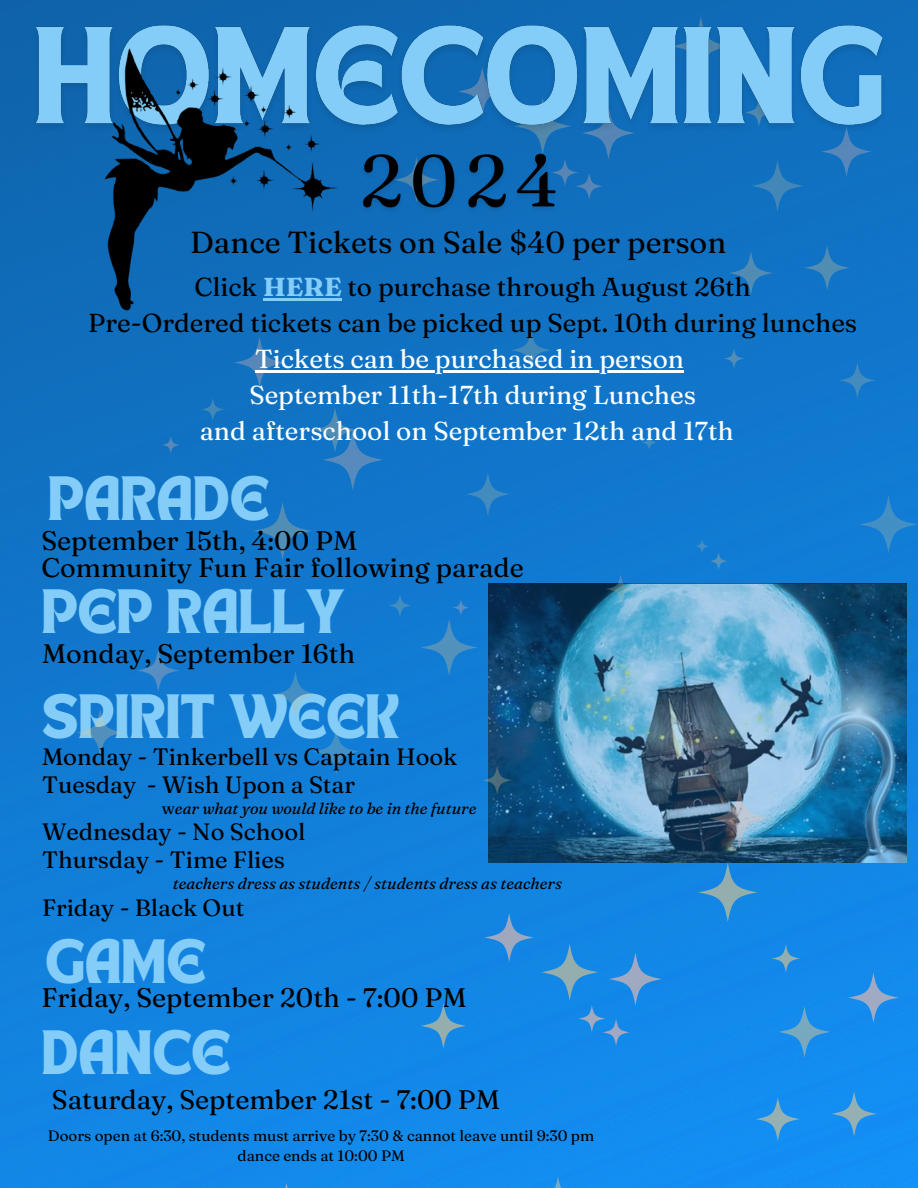
<style>
.page{position:relative;width:918px;height:1188px;background:#fff}
.page>*{position:absolute;margin:0;border:0;box-sizing:border-box;transform-origin:0 0}
.t1{font:45.3px "TANHEADLINE";color:#83cdf8}
.t2{font:30.3px "Fraunces 9 pt";color:#000}
.t3{font:26.85px/26.4px "Fraunces 9 pt";color:#000}
.t4{font:25.95px/36px "Fraunces 9 pt";color:#fcffff;text-align:center}
.t5{font:25.95px/36px "Fraunces 9 pt";color:#000;text-align:center}
.t6{font:23.7px "Fraunces 9 pt";color:#000}
.t7{font:italic 16.05px "Fraunces 9 pt";color:#000}
.t8{font:15.15px "Fraunces 9 pt";color:#000}
.s1{font-weight:700;color:#83cdf8}
.s2{font-style:normal}
</style>
<div class="page">
<img style="left:0;top:0;width:918px;height:1188px">
<img style="left:488px;top:583px;width:419px;height:279px">
<svg style="left:804px;top:245px;width:46px;height:46px;background:#2079c1"></svg>
<svg style="left:421px;top:619px;width:57px;height:57px;background:#2281cc"></svg>
<svg style="left:312px;top:407px;width:46px;height:46px"></svg>
<img style="left:708px;top:787px;width:63px;height:63px;border-radius:50%">
<svg style="left:551px;top:159px;width:28px;height:27px"></svg>
<svg style="left:710px;top:552px;width:18px;height:18px"></svg>
<svg style="left:576px;top:173px;width:27px;height:27px"></svg>
<svg style="left:137px;top:649px;width:43px;height:43px"></svg>
<svg style="left:76px;top:709px;width:48px;height:48px;background:#227fcb"></svg>
<svg style="left:162px;top:436px;width:18px;height:18px"></svg>
<svg style="left:313px;top:728px;width:47px;height:47px;background:#1e81d1"></svg>
<svg style="left:859px;top:495px;width:59px;height:59px;background:#1e81d0"></svg>
<svg style="left:724px;top:348px;width:20px;height:21px"></svg>
<svg style="left:511px;top:330px;width:40px;height:40px"></svg>
<svg style="left:606px;top:574px;width:30px;height:30px"></svg>
<svg style="left:641px;top:435px;width:16px;height:15px"></svg>
<svg style="left:821px;top:126px;width:51px;height:51px"></svg>
<svg style="left:695px;top:539px;width:14px;height:14px"></svg>
<svg style="left:482px;top:765px;width:30px;height:30px"></svg>
<svg style="left:201px;top:398px;width:23px;height:23px"></svg>
<svg style="left:452px;top:599px;width:17px;height:17px"></svg>
<svg style="left:582px;top:106px;width:53px;height:54px"></svg>
<svg style="left:322px;top:429px;width:61px;height:61px;background:#257bc3"></svg>
<svg style="left:271px;top:671px;width:48px;height:48px;background:#1e80ce"></svg>
<svg style="left:752px;top:160px;width:52px;height:52px;background:#1d76be"></svg>
<svg style="left:388px;top:594px;width:24px;height:23px"></svg>
<svg style="left:839px;top:362px;width:37px;height:37px"></svg>
<svg style="left:234px;top:337px;width:52px;height:52px"></svg>
<svg style="left:729px;top:251px;width:44px;height:44px;background:#2179bf"></svg>
<svg style="left:466px;top:472px;width:44px;height:44px;background:#1e7bc7"></svg>
<svg style="left:253px;top:502px;width:59px;height:58px;background:#217bc4"></svg>
<hr style="left:255px;top:370px;width:429px;height:3px;background:#fcffff">
<img style="left:23px;top:18px;width:871px;height:137px">
<img style="left:403px;top:136px;width:163px;height:90px">
<img style="left:27px;top:0;width:376px;height:376px">
<svg style="left:831px;top:1091px;width:46px;height:46px;background:#3496e1"></svg>
<svg style="left:578px;top:1005px;width:27px;height:27px"></svg>
<svg style="left:484px;top:913px;width:50px;height:49px;background:#378dd9"></svg>
<svg style="left:602px;top:1019px;width:28px;height:27px"></svg>
<svg style="left:772px;top:944px;width:28px;height:29px"></svg>
<svg style="left:538px;top:1176px;width:40px;height:12px"></svg>
<svg style="left:848px;top:972px;width:51px;height:51px;background:#3793e1"></svg>
<svg style="left:698px;top:862px;width:60px;height:60px;background:#3490d5"></svg>
<svg style="left:421px;top:1003px;width:45px;height:46px;background:#3491d7"></svg>
<svg style="left:541px;top:944px;width:57px;height:57px;background:#3491d6"></svg>
<svg style="left:609px;top:952px;width:53px;height:54px;background:#3790dd"></svg>
<svg style="left:778px;top:1006px;width:52px;height:52px;background:#2d93e1"></svg>
<svg style="left:261px;top:1183px;width:51px;height:5px"></svg>
<svg style="left:756px;top:1097px;width:44px;height:44px;background:#3596e0"></svg>
<h3 class="t2" style="left:190px;top:224px;width:538px">Dance Tickets on Sale $40 per person</h3>
<p class="t5" style="left:88px;top:269px;width:771px">Click <span class="s1">HERE</span> to purchase through August 26th<br>Pre-Ordered tickets can be picked up Sept. 10th during lunches</p>
<p class="t4" style="left:200px;top:341px;width:536px">Tickets can be purchased in person<br>September 11th-17th during Lunches<br>and afterschool on September 12th and 17th</p>
<p class="t1" style="left:48px;top:474px;width:222px">PARADE</p>
<h5 class="t3" style="left:41px;top:527px;width:484px">September 15th, 4:00 PM<br>Community Fun Fair following parade</h5>
<p class="t1" style="left:41px;top:586px;width:305px">PEP RALLY</p>
<p class="t3" style="left:42px;top:640px;width:315px">Monday, September 16th</p>
<h4 class="t1" style="left:42px;top:691px;width:359px">SPIRIT WEEK</h4>
<h3 class="t6" style="left:42px;top:741px;width:417px">Monday - Tinkerbell vs Captain Hook</h3>
<h5 class="t6" style="left:42px;top:770px;width:315px">Tuesday - Wish Upon a Star</h5>
<h3 class="t7" style="left:162px;top:798px;width:316px"><span class="s2">w</span>ear what you would like to be in the future</h3>
<p class="t6" style="left:42px;top:817px;width:265px">Wednesday - No School</p>
<p class="t6" style="left:42px;top:845px;width:244px">Thursday - Time Flies</p>
<p class="t7" style="left:173px;top:873px;width:391px">teachers dress as students / students dress as teachers</p>
<p class="t6" style="left:42px;top:892px;width:204px">Friday - Black Out</p>
<h5 class="t1" style="left:45px;top:936px;width:162px">GAME</h5>
<p class="t3" style="left:41px;top:984px;width:427px">Friday, September 20th - 7:00 PM</p>
<h3 class="t1" style="left:41px;top:1028px;width:190px">DANCE</h3>
<p class="t3" style="left:52px;top:1086px;width:450px">Saturday, September 21st - 7:00 PM</p>
<h3 class="t8" style="left:48px;top:1126px;width:548px">Doors open at 6:30, students must arrive by 7:30 &amp; cannot leave until 9:30 pm</h3>
<h5 class="t8" style="left:238px;top:1147px;width:169px">dance ends at 10:00 PM</h5>
</div>
